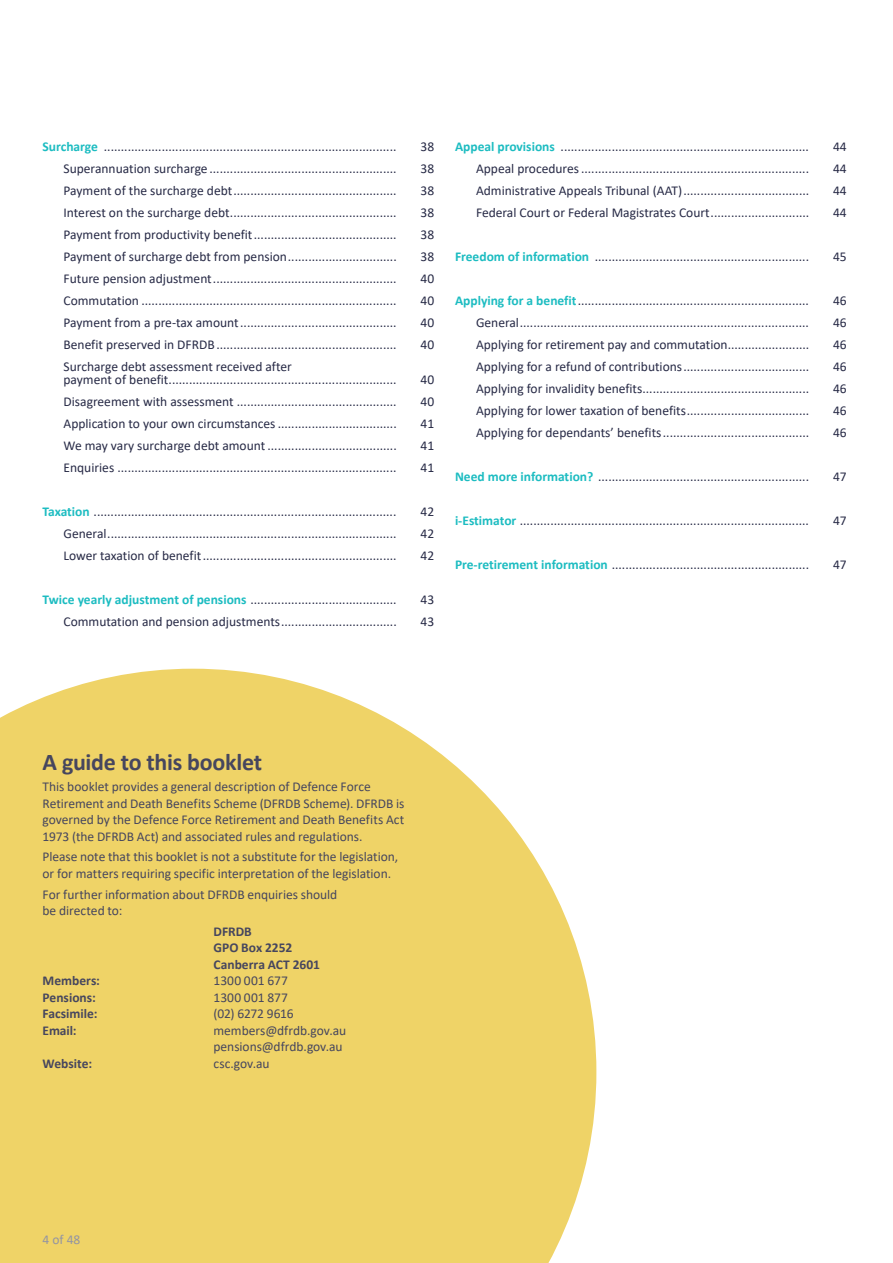
<style>
.page{position:relative;width:893px;height:1263px;background:#fff}
.page>*{position:absolute;margin:0;border:0;box-sizing:border-box;transform-origin:0 0}
.TOC_heading_2{font:700 24px "Calibri";letter-spacing:-.015em;color:#46465e}
.para{font:13.5px/13.5px "Calibri";color:#272a46}
._08_Body_Text{font:13.5px/16.5px "Calibri";letter-spacing:-.005em;color:#46465e}
._08_Body_Text-2{font:700 13.5px/16.5px "Calibri";color:#46465e}
.t1{font:13.5px "Calibri";color:#9394a3}
.s1{font-weight:700;color:#1cbcc1}
</style>
<div class="page">
<svg style="left:0;top:669px;width:596px;height:594px;background:#f0d778"></svg>
<p class="para" style="left:43px;top:139px;width:355px"><span class="s1">Surcharge</span> ......................................................................................</p>
<p class="para" style="left:421px;top:139px;width:15px">38</p>
<p class="para" style="left:64px;top:161px;width:335px">Superannuation surcharge .......................................................</p>
<p class="para" style="left:421px;top:161px;width:15px">38</p>
<p class="para" style="left:64px;top:183px;width:335px">Payment of the surcharge debt................................................</p>
<p class="para" style="left:421px;top:183px;width:15px">38</p>
<p class="para" style="left:64px;top:205px;width:335px">Interest on the surcharge debt.................................................</p>
<p class="para" style="left:421px;top:205px;width:15px">38</p>
<p class="para" style="left:64px;top:227px;width:335px">Payment from productivity benefit..........................................</p>
<p class="para" style="left:421px;top:227px;width:15px">38</p>
<p class="para" style="left:64px;top:249px;width:335px">Payment of surcharge debt from pension................................</p>
<p class="para" style="left:421px;top:249px;width:15px">38</p>
<p class="para" style="left:64px;top:271px;width:335px">Future pension adjustment......................................................</p>
<p class="para" style="left:421px;top:271px;width:15px">40</p>
<p class="para" style="left:64px;top:293px;width:334px">Commutation ...........................................................................</p>
<p class="para" style="left:421px;top:293px;width:15px">40</p>
<p class="para" style="left:64px;top:315px;width:335px">Payment from a pre-tax amount..............................................</p>
<p class="para" style="left:421px;top:315px;width:15px">40</p>
<p class="para" style="left:64px;top:337px;width:335px">Benefit preserved in DFRDB.....................................................</p>
<p class="para" style="left:421px;top:337px;width:15px">40</p>
<p class="para" style="left:64px;top:359px;width:335px">Surcharge debt assessment received after<br>payment of benefit...................................................................</p>
<p class="para" style="left:421px;top:373px;width:15px">40</p>
<p class="para" style="left:64px;top:395px;width:335px">Disagreement with assessment ...............................................</p>
<p class="para" style="left:421px;top:395px;width:15px">40</p>
<p class="para" style="left:64px;top:417px;width:335px">Application to your own circumstances ...................................</p>
<p class="para" style="left:421px;top:417px;width:15px">41</p>
<p class="para" style="left:64px;top:439px;width:335px">We may vary surcharge debt amount ......................................</p>
<p class="para" style="left:421px;top:439px;width:15px">41</p>
<p class="para" style="left:64px;top:461px;width:334px">Enquiries ..................................................................................</p>
<p class="para" style="left:421px;top:461px;width:15px">41</p>
<p class="para" style="left:43px;top:505px;width:355px"><span class="s1">Taxation</span> .........................................................................................</p>
<p class="para" style="left:421px;top:505px;width:15px">42</p>
<p class="para" style="left:64px;top:527px;width:334px">General.....................................................................................</p>
<p class="para" style="left:421px;top:527px;width:15px">42</p>
<p class="para" style="left:64px;top:549px;width:335px">Lower taxation of benefit.........................................................</p>
<p class="para" style="left:421px;top:549px;width:15px">42</p>
<p class="para" style="left:43px;top:593px;width:356px"><span class="s1">Twice yearly adjustment of pensions</span> ...........................................</p>
<p class="para" style="left:421px;top:593px;width:15px">43</p>
<p class="para" style="left:64px;top:615px;width:335px">Commutation and pension adjustments..................................</p>
<p class="para" style="left:421px;top:615px;width:15px">43</p>
<p class="para" style="left:455px;top:139px;width:355px"><span class="s1">Appeal provisions</span> .........................................................................</p>
<p class="para" style="left:833px;top:139px;width:15px">44</p>
<p class="para" style="left:476px;top:161px;width:335px">Appeal procedures...................................................................</p>
<p class="para" style="left:833px;top:161px;width:15px">44</p>
<p class="para" style="left:476px;top:183px;width:335px">Administrative Appeals Tribunal (AAT).....................................</p>
<p class="para" style="left:833px;top:183px;width:15px">44</p>
<p class="para" style="left:476px;top:205px;width:335px">Federal Court or Federal Magistrates Court.............................</p>
<p class="para" style="left:833px;top:205px;width:15px">44</p>
<p class="para" style="left:455px;top:249px;width:356px"><span class="s1">Freedom of information</span> ...............................................................</p>
<p class="para" style="left:833px;top:249px;width:15px">45</p>
<p class="para" style="left:455px;top:293px;width:356px"><span class="s1">Applying for a benefit</span>....................................................................</p>
<p class="para" style="left:833px;top:293px;width:15px">46</p>
<p class="para" style="left:476px;top:315px;width:334px">General.....................................................................................</p>
<p class="para" style="left:833px;top:315px;width:15px">46</p>
<p class="para" style="left:476px;top:337px;width:335px">Applying for retirement pay and commutation........................</p>
<p class="para" style="left:833px;top:337px;width:15px">46</p>
<p class="para" style="left:476px;top:359px;width:335px">Applying for a refund of contributions.....................................</p>
<p class="para" style="left:833px;top:359px;width:15px">46</p>
<p class="para" style="left:476px;top:381px;width:335px">Applying for invalidity benefits.................................................</p>
<p class="para" style="left:833px;top:381px;width:15px">46</p>
<p class="para" style="left:476px;top:403px;width:335px">Applying for lower taxation of benefits....................................</p>
<p class="para" style="left:833px;top:403px;width:15px">46</p>
<p class="para" style="left:476px;top:425px;width:335px">Applying for dependants’ benefits...........................................</p>
<p class="para" style="left:833px;top:425px;width:15px">46</p>
<p class="para" style="left:455px;top:469px;width:356px"><span class="s1">Need more information?</span> ..............................................................</p>
<p class="para" style="left:833px;top:469px;width:15px">47</p>
<p class="para" style="left:455px;top:513px;width:355px"><span class="s1">i-Estimator</span> .....................................................................................</p>
<p class="para" style="left:833px;top:513px;width:15px">47</p>
<p class="para" style="left:455px;top:557px;width:356px"><span class="s1">Pre-retirement information</span> ..........................................................</p>
<p class="para" style="left:833px;top:557px;width:15px">47</p>
<p class="TOC_heading_2" style="left:43px;top:745px;width:221px">A guide to this booklet</p>
<p class="_08_Body_Text" style="left:43px;top:778px;width:364px">This booklet provides a general description of Defence Force Retirement and Death Benefits Scheme (DFRDB Scheme). DFRDB is governed by the Defence Force Retirement and Death Benefits Act 1973 (the DFRDB Act) and associated rules and regulations.</p>
<p class="_08_Body_Text" style="left:43px;top:848px;width:357px">Please note that this booklet is not a substitute for the legislation, or for matters requiring specific interpretation of the legislation.</p>
<p class="_08_Body_Text" style="left:43px;top:886px;width:296px">For further information about DFRDB enquiries should be directed to:</p>
<p class="_08_Body_Text-2" style="left:214px;top:923px;width:108px">DFRDB<br>GPO Box 2252<br>Canberra ACT 2601</p>
<p class="_08_Body_Text-2" style="left:43px;top:972px;width:59px">Members:</p>
<p class="_08_Body_Text" style="left:214px;top:972px;width:76px">1300 001 677</p>
<p class="_08_Body_Text-2" style="left:43px;top:989px;width:55px">Pensions:</p>
<p class="_08_Body_Text" style="left:214px;top:989px;width:76px">1300 001 877</p>
<p class="_08_Body_Text-2" style="left:43px;top:1005px;width:56px">Facsimile:</p>
<p class="_08_Body_Text" style="left:214px;top:1005px;width:82px">(02) 6272 9616</p>
<p class="_08_Body_Text-2" style="left:43px;top:1022px;width:36px">Email:</p>
<p class="_08_Body_Text" style="left:214px;top:1022px;width:134px">members@dfrdb.gov.au pensions@dfrdb.gov.au</p>
<p class="_08_Body_Text-2" style="left:43px;top:1055px;width:51px">Website:</p>
<p class="_08_Body_Text" style="left:214px;top:1055px;width:58px">csc.gov.au</p>
<p class="t1" style="left:43px;top:1230px;width:39px">4 of 48</p>
</div>
